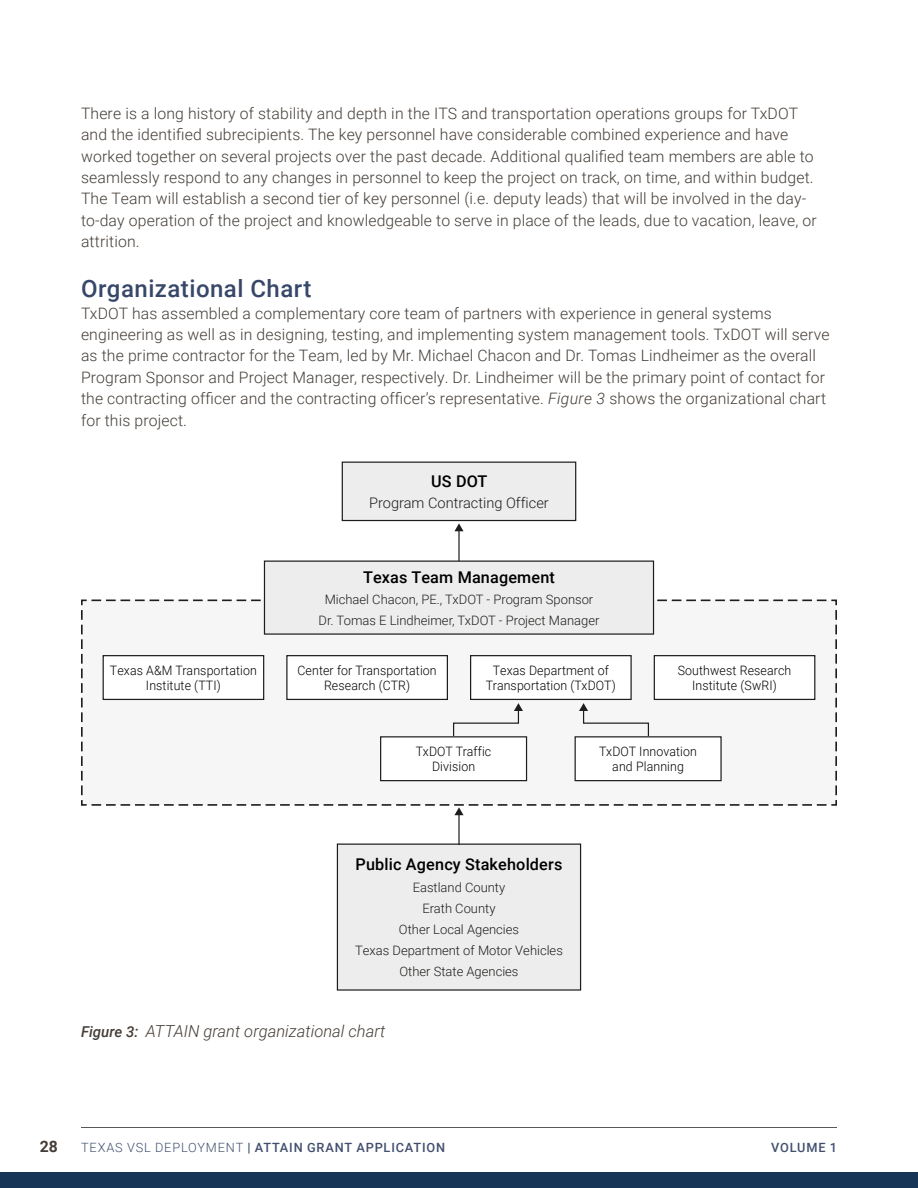
<style>
.page{position:relative;width:918px;height:1188px;background:#fff}
.page>*{position:absolute;margin:0;border:0;box-sizing:border-box;transform-origin:0 0}
.t1{font:500 24px "Roboto";letter-spacing:.02em;color:#374769}
.t2{font:italic 300 16.5px "Roboto";color:#453d37}
.t3{font:500 16.2px "Roboto";letter-spacing:.01em;color:#000}
.t4{font:300 15.75px/21.3px "Roboto";letter-spacing:.01em;color:#453d37}
.t5{font:700 15.75px "Roboto";color:#453d37}
.t6{font:300 14.55px "Roboto";color:#1d1d1b}
.t7{font:300 12.9px/15.6px "Roboto";letter-spacing:.01em;color:#000;text-align:center;scale:.95 1}
.t8{font:300 12.9px/21px "Roboto";color:#1d1d1b;text-align:center}
.t9{font:500 12.75px "Roboto";letter-spacing:.065em;color:#414f6f}
.s1{font-style:italic}
.s2{font-weight:500;font-size:15px}
.s3{font-weight:300}
</style>
<div class="page">
<div style="left:0;top:1173px;width:918px;height:15px;background:#173557"></div>
<hr style="left:81px;top:1127px;width:756px;height:1px;background:#1d1d1b">
<div style="left:337px;top:844px;width:244px;height:146px;background:#ededed"></div>
<div style="left:337px;top:844px;width:244px;height:147px;border:1px solid #1d1d1b"></div>
<div style="left:264px;top:561px;width:390px;height:73px;background:#ededed"></div>
<div style="left:264px;top:561px;width:390px;height:74px;border:1px solid #1d1d1b"></div>
<hr style="left:458px;top:530px;width:2px;height:31px;background:#1d1d1b">
<svg style="left:454px;top:523px;width:10px;height:8px"></svg>
<hr style="left:458px;top:814px;width:2px;height:31px;background:#1d1d1b">
<svg style="left:81px;top:599px;width:756px;height:216px"></svg>
<div style="left:342px;top:462px;width:234px;height:59px;background:#ededed"></div>
<div style="left:342px;top:462px;width:234px;height:59px;border:1px solid #1d1d1b"></div>
<div style="left:380px;top:736px;width:147px;height:45px;border:1px solid #1d1d1b"></div>
<div style="left:575px;top:736px;width:147px;height:45px;border:1px solid #1d1d1b"></div>
<p class="t4" style="left:81px;top:102px;width:737px">There is a long history of stability and depth in the ITS and transportation operations groups for TxDOT and the identified subrecipients. The key personnel have considerable combined experience and have worked together on several projects over the past decade. Additional qualified team members are able to seamlessly respond to any changes in personnel to keep the project on track, on time, and within budget.<br>The Team will establish a second tier of key personnel (i.e. deputy leads) that will be involved in the day&shy;to-day operation of the project and knowledgeable to serve in place of the leads, due to vacation, leave, or attrition.</p>
<h1 class="t1" style="left:81px;top:272px;width:232px">Organizational Chart</h1>
<p class="t4" style="left:81px;top:302px;width:750px">TxDOT has assembled a complementary core team of partners with experience in general systems engineering as well as in designing, testing, and implementing system management tools. TxDOT will serve as the prime contractor for the Team, led by Mr. Michael Chacon and Dr. Tomas Lindheimer as the overall Program Sponsor and Project Manager, respectively. Dr. Lindheimer will be the primary point of contact for the contracting officer and the contracting officer’s representative. <span class="s1">Figure 3</span> shows the organizational chart for this project.</p>
<p class="t3" style="left:431px;top:470px;width:58px">US DOT</p>
<p class="t6" style="left:369px;top:493px;width:181px">Program Contracting Officer</p>
<p class="t3" style="left:363px;top:565px;width:193px">Texas Team Management</p>
<p class="t8" style="left:319px;top:588px;width:282px">Michael Chacon, PE., TxDOT - Program Sponsor<br>Dr. Tomas E Lindheimer, TxDOT - Project Manager</p>
<p class="t7" style="left:110px;top:662px;width:156px">Texas A&amp;M Transportation<br>Institute (TTI)</p>
<p class="t7" style="left:297px;top:662px;width:148px">Center for Transportation<br>Research (CTR)</p>
<p class="t7" style="left:486px;top:662px;width:138px">Texas Department of<br>Transportation (TxDOT)</p>
<p class="t7" style="left:678px;top:662px;width:121px">Southwest Research<br>Institute (SwRI)</p>
<p class="t7" style="left:416px;top:743px;width:81px">TxDOT Traffic<br>Division</p>
<p class="t7" style="left:599px;top:743px;width:104px">TxDOT Innovation and Planning</p>
<p class="t3" style="left:356px;top:853px;width:208px">Public Agency Stakeholders</p>
<p class="t8" style="left:355px;top:876px;width:209px">Eastland County<br>Erath County<br>Other Local Agencies<br>Texas Department of Motor Vehicles<br>Other State Agencies</p>
<p class="t2" style="left:81px;top:1019px;width:306px"><span class="s2">Figure 3:</span> ATTAIN grant organizational chart</p>
<p class="t5" style="left:40px;top:1135px;width:20px">28</p>
<p class="t9" style="left:81px;top:1139px;width:365px"><span class="s3">TEXAS VSL DEPLOYMENT</span> | ATTAIN GRANT APPLICATION</p>
<p class="t9" style="left:771px;top:1139px;width:67px">VOLUME 1</p>
</div>
